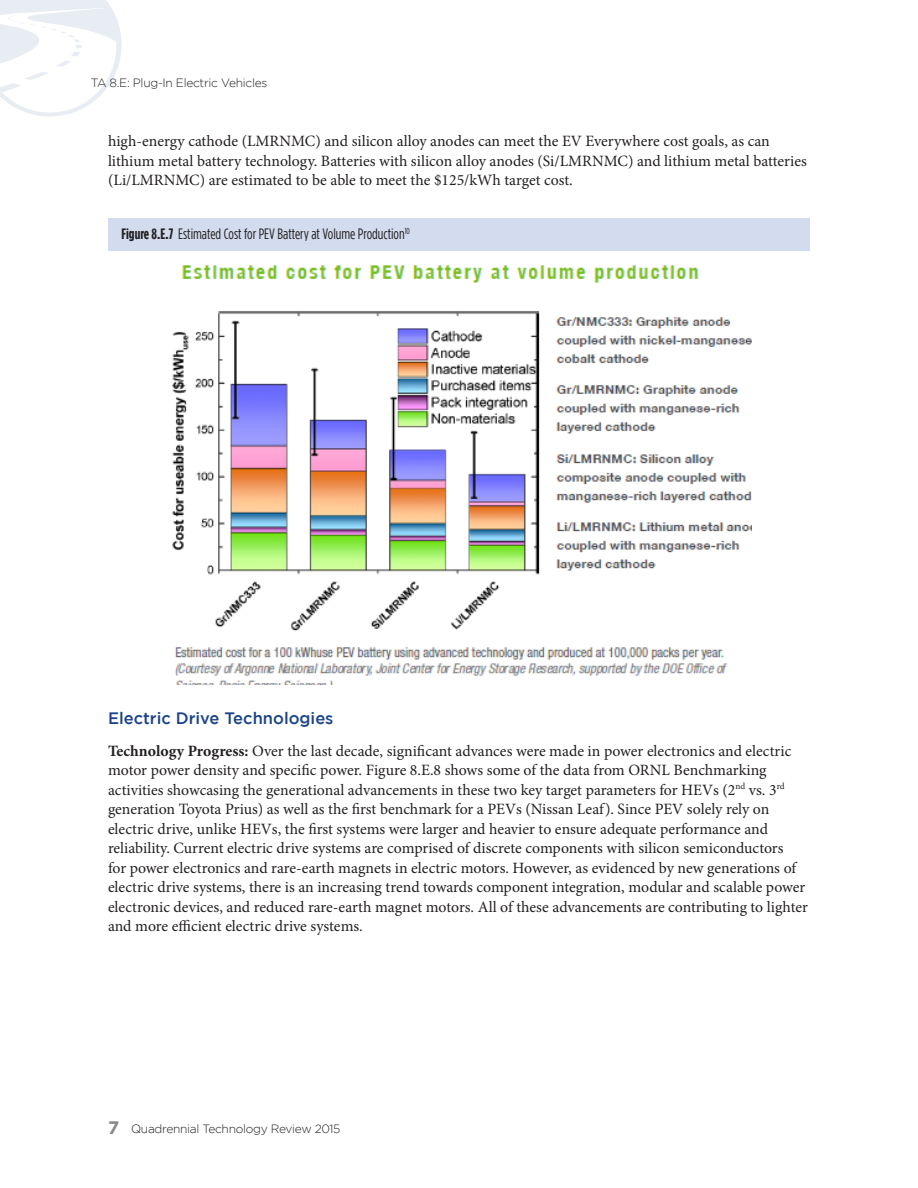
<style>
.page{position:relative;width:918px;height:1188px;background:#fff}
.page>*{position:absolute;margin:0;border:0;box-sizing:border-box;transform-origin:0 0}
.t1{font:500 16.5px "Gotham";color:#1b4489}
.t2{font:15.75px/19.5px "Minion Pro";color:#231f20}
.t3{font:15px "Gotham Condensed";color:#231f20}
.t4{font:300 12px "Gotham";letter-spacing:-.025em;color:#231f20}
.s1{font-weight:700}
.s2{font-weight:700;font-size:18px;color:#8a888a}
</style>
<div class="page">
<svg style="left:0;top:0;width:122px;height:117px"></svg>
<div style="left:108px;top:218px;width:702px;height:32px;background:#d3dcef"></div>
<img style="left:172px;top:265px;width:579px;height:419px">
<p class="t4" style="left:91px;top:77px;width:178px">TA 8.E: Plug-In Electric Vehicles</p>
<p class="t2" style="left:108px;top:132px;width:700px">high-energy cathode (LMRNMC) and silicon alloy anodes can meet the EV Everywhere cost goals, as can lithium metal battery technology. Batteries with silicon alloy anodes (Si/LMRNMC) and lithium metal batteries (Li/LMRNMC) are estimated to be able to meet the $125/kWh target cost.</p>
<p class="t3" style="left:122px;top:226px;width:290px"><span class="s1">Figure 8.E.7</span> Estimated Cost for PEV Battery at Volume Production<sup>10</sup></p>
<p class="t1" style="left:108px;top:709px;width:227px">Electric Drive Technologies</p>
<p class="t2" style="left:108px;top:741px;width:701px"><span class="s1">Technology Progress:</span> Over the last decade, significant advances were made in power electronics and electric motor power density and specific power. Figure 8.E.8 shows some of the data from ORNL Benchmarking activities showcasing the generational advancements in these two key target parameters for HEVs (2<sup>nd</sup> vs. 3<sup>rd </sup>generation Toyota Prius) as well as the first benchmark for a PEVs (Nissan Leaf). Since PEV solely rely on electric drive, unlike HEVs, the first systems were larger and heavier to ensure adequate performance and reliability. Current electric drive systems are comprised of discrete components with silicon semiconductors<br>for power electronics and rare-earth magnets in electric motors. However, as evidenced by new generations of electric drive systems, there is an increasing trend towards component integration, modular and scalable power electronic devices, and reduced rare-earth magnet motors. All of these advancements are contributing to lighter and more efficient electric drive systems.</p>
<p class="t4" style="left:108px;top:1122px;width:234px"><span class="s2">7</span> Quadrennial Technology Review 2015</p>
</div>
